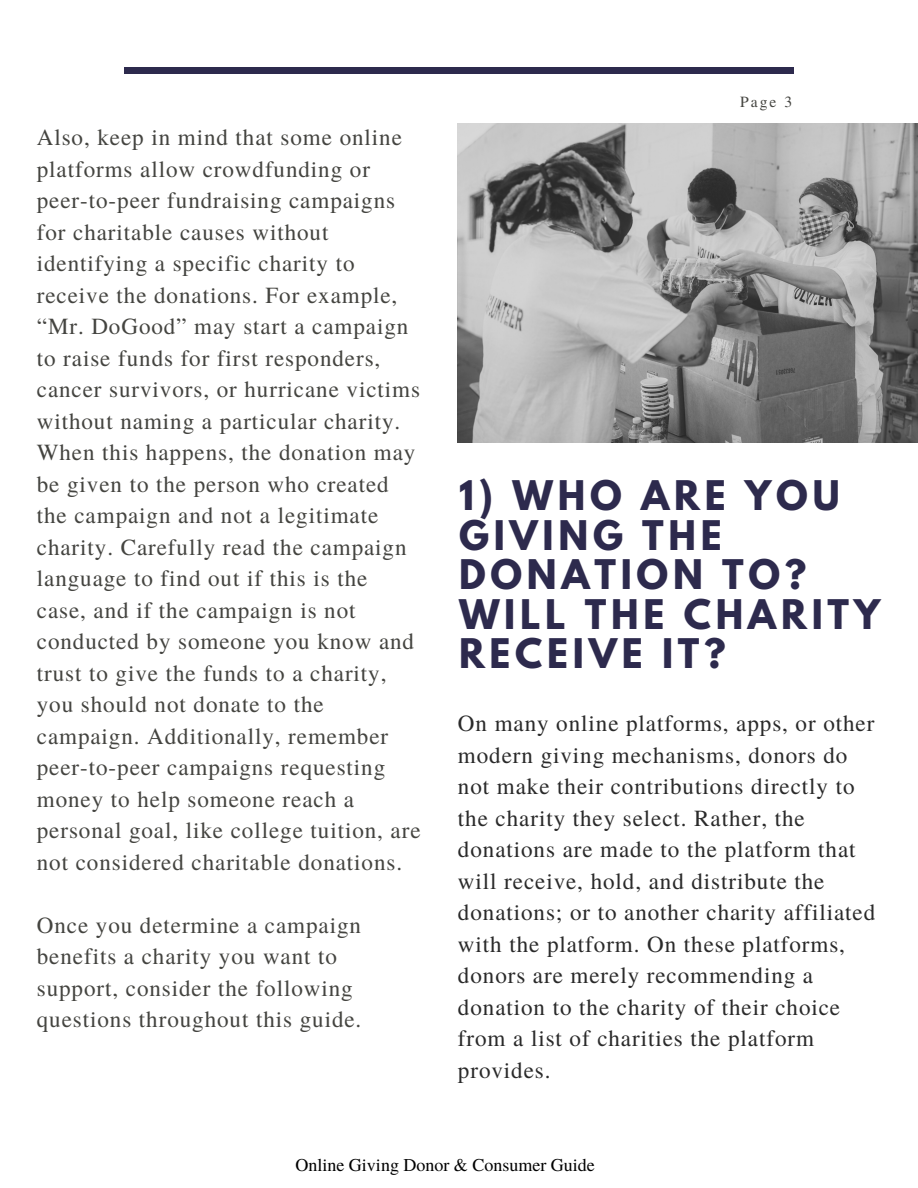
<style>
.page{position:relative;width:918px;height:1188px;background:#fff}
.page>*{position:absolute;margin:0;border:0;box-sizing:border-box;transform-origin:0 0}
.t1{font:700 36.15px/39.3px "League Spartan";letter-spacing:.13em;color:#2d2a4d}
.t2{font:23.1px/31.5px "Te X Gyre Termes";letter-spacing:.04em;color:#444440}
.t3{font:23.1px/31.5px "Te X Gyre Termes";letter-spacing:.04em;color:#2a2a2a}
.t4{font:18px "Te X Gyre Termes";color:#000}
.t5{font:15.6px "Te X Gyre Termes";color:#444440}
</style>
<div class="page">
<img style="left:458px;top:123px;width:460px;height:320px">
<div style="left:124px;top:67px;width:669px;height:7px;background:#2d2a4d"></div>
<p class="t2" style="left:37px;top:121px;width:367px">Also, keep in mind that some online platforms allow crowdfunding or peer-to-peer fundraising campaigns for charitable causes without identifying a specific charity to</p>
<p class="t2" style="left:37px;top:278px;width:385px">receive the donations. For example, “Mr. DoGood” may start a campaign to raise funds for first responders, cancer survivors, or hurricane victims without naming a particular charity.<br>When this happens, the donation may be given to the person who created</p>
<p class="t2" style="left:37px;top:499px;width:371px">the campaign and not a legitimate charity. Carefully read the campaign language to find out if this is the</p>
<p class="t2" style="left:37px;top:593px;width:379px">case, and if the campaign is not conducted by someone you know and trust to give the funds to a charity,</p>
<p class="t2" style="left:37px;top:688px;width:288px">you should not donate to the</p>
<p class="t2" style="left:37px;top:719px;width:385px">campaign. Additionally, remember peer-to-peer campaigns requesting money to help someone reach a personal goal, like college tuition, are not considered charitable donations.</p>
<p class="t2" style="left:37px;top:908px;width:326px">Once you determine a campaign benefits a charity you want to</p>
<p class="t2" style="left:37px;top:971px;width:326px">support, consider the following questions throughout this guide.</p>
<p class="t5" style="left:740px;top:90px;width:53px">Page 3</p>
<p class="t1" style="left:459px;top:481px;width:423px">1) WHO ARE YOU<br>GIVING THE<br>DONATION TO?<br>WILL THE CHARITY<br>RECEIVE IT?</p>
<p class="t3" style="left:458px;top:707px;width:418px">On many online platforms, apps, or other modern giving mechanisms, donors do</p>
<p class="t3" style="left:458px;top:770px;width:419px">not make their contributions directly to the charity they select. Rather, the donations are made to the platform that will receive, hold, and distribute the donations; or to another charity affiliated with the platform. On these platforms, donors are merely recommending a donation to the charity of their choice from a list of charities the platform provides.</p>
<p class="t4" style="left:296px;top:1152px;width:301px">Online Giving Donor &amp; Consumer Guide</p>
</div>
